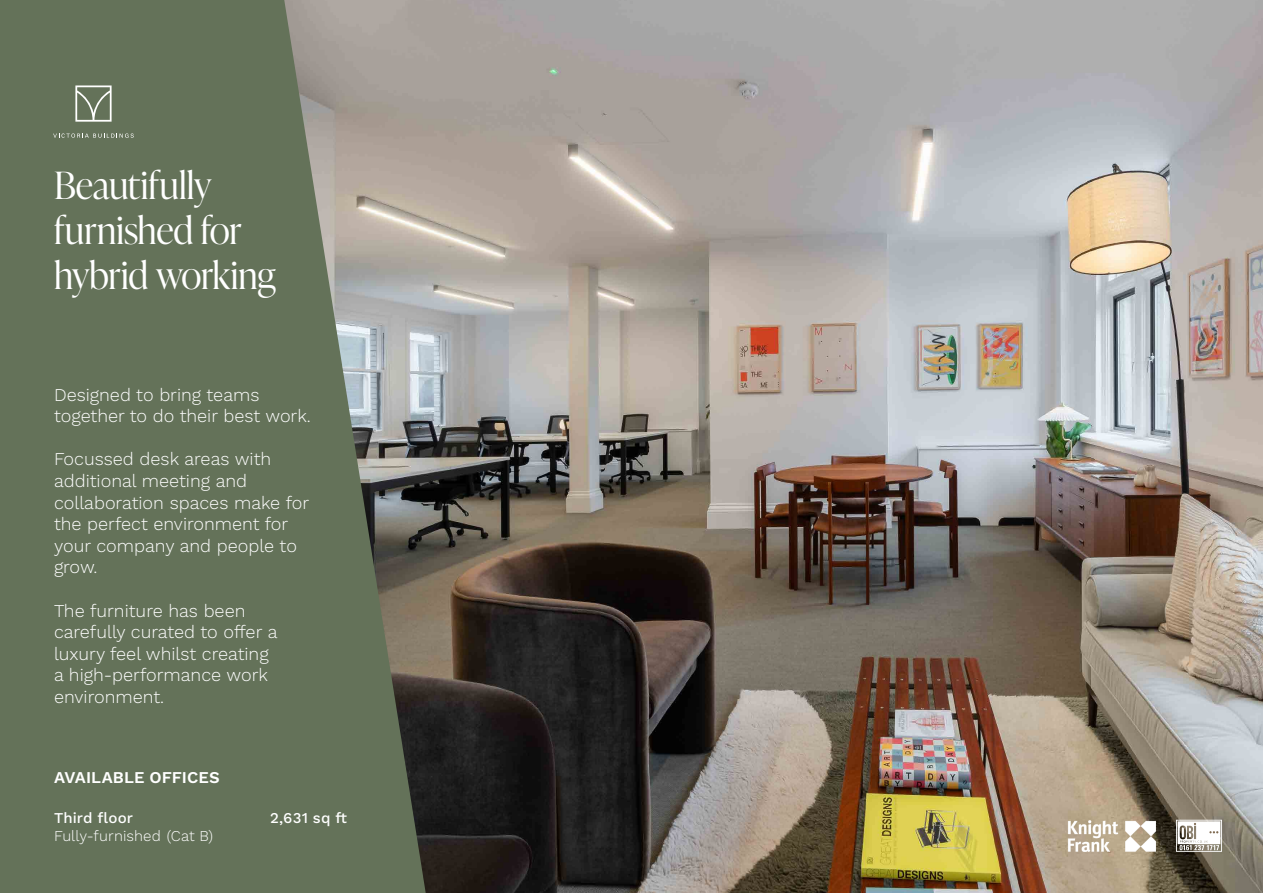
<style>
.page{position:relative;width:1263px;height:893px;background:#fff}
.page>*{position:absolute;margin:0;border:0;box-sizing:border-box;transform-origin:0 0}
.t1{font:300 37.5px/45px "Ivy Presto Display";color:#fff}
.t2{font:300 18px/21.6px "Work Sans";color:#fff}
.t3{font:600 16.5px "Work Sans";letter-spacing:.005em;color:#fff}
.t4{font:300 15px "Work Sans";letter-spacing:.005em;color:#fff}
.t5{font:500 15px "Work Sans";letter-spacing:.01em;color:#fff}
</style>
<div class="page">
<img style="left:466px;top:0;width:797px;height:893px">
<svg style="left:0;top:0;width:466px;height:893px;fill:#647259"></svg>
<svg style="left:53px;top:133px;width:81px;height:5px"></svg>
<svg style="left:75px;top:85px;width:37px;height:37px"></svg>
<svg style="left:1176px;top:820px;width:46px;height:32px"></svg>
<img style="left:1068px;top:820px;width:88px;height:32px">
<p class="t1" style="left:54px;top:161px;width:223px">Beautifully furnished for hybrid working</p>
<p class="t2" style="left:54px;top:384px;width:258px">Designed to bring teams together to do their best work.</p>
<p class="t2" style="left:54px;top:449px;width:257px">Focussed desk areas with additional meeting and collaboration spaces make for the perfect environment for your company and people to grow.</p>
<p class="t2" style="left:54px;top:600px;width:225px">The furniture has been carefully curated to offer a luxury feel whilst creating a high-performance work environment.</p>
<p class="t3" style="left:54px;top:768px;width:167px">AVAILABLE OFFICES</p>
<p class="t5" style="left:54px;top:809px;width:81px">Third floor</p>
<p class="t5" style="left:270px;top:809px;width:78px">2,631 sq ft</p>
<p class="t4" style="left:54px;top:827px;width:161px">Fully-furnished (Cat B)</p>
</div>
